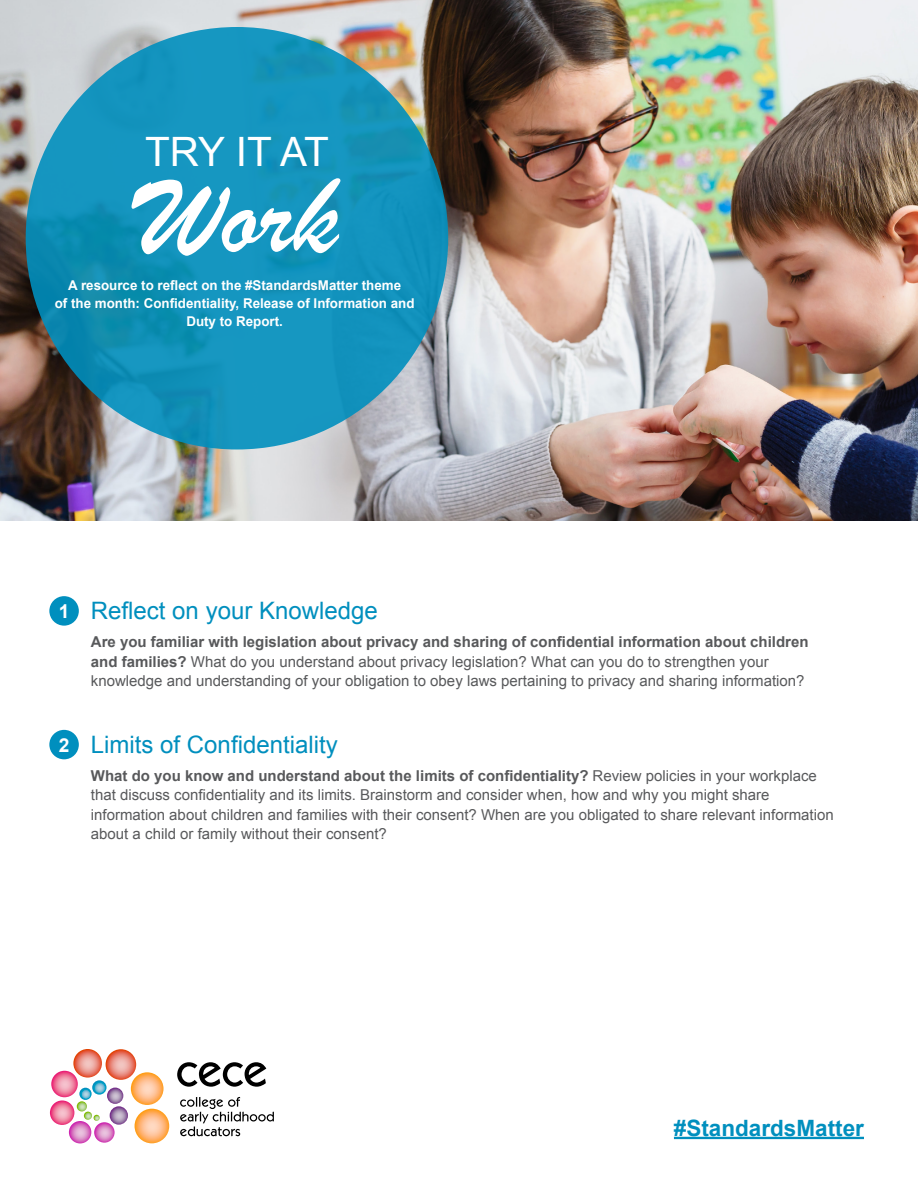
<style>
.page{position:relative;width:918px;height:1188px;background:#fff}
.page>*{position:absolute;margin:0;border:0;box-sizing:border-box;transform-origin:0 0}
.t1{font:120px "Brush Script";color:#fff}
.t2{font:40.5px "Arial";letter-spacing:-.01em;color:#fff}
.t3{font:24px "Arial";color:#008fbe}
.t4{font:700 22.5px "Arial";color:#008fbe}
.t5{font:700 19.2px "Arial";color:#fff}
.t6{font:15px/19.5px "Arial";color:#58595b}
.t7{font:700 13.5px/18px "Arial";color:#fff;text-align:center}
.s1{font-weight:700}
</style>
<div class="page">
<img style="left:0;top:0;width:918px;height:521px">
<svg style="left:106px;top:1049px;width:30px;height:31px"></svg>
<svg style="left:131px;top:1072px;width:33px;height:33px"></svg>
<svg style="left:135px;top:1109px;width:34px;height:34px"></svg>
<svg style="left:73px;top:1049px;width:29px;height:29px"></svg>
<svg style="left:51px;top:1071px;width:27px;height:26px"></svg>
<svg style="left:50px;top:1100px;width:24px;height:25px"></svg>
<svg style="left:69px;top:1121px;width:22px;height:22px"></svg>
<svg style="left:94px;top:1122px;width:21px;height:21px"></svg>
<svg style="left:110px;top:1106px;width:18px;height:19px"></svg>
<svg style="left:107px;top:1088px;width:16px;height:16px"></svg>
<svg style="left:92px;top:1080px;width:15px;height:15px"></svg>
<svg style="left:77px;top:1088px;width:23px;height:33px"></svg>
<svg style="left:177px;top:1062px;width:89px;height:25px"></svg>
<svg style="left:180px;top:1097px;width:94px;height:39px"></svg>
<hr style="left:674px;top:1137px;width:190px;height:2px;background:#008fbe">
<svg style="left:26px;top:27px;width:422px;height:422px;background:#1292bb"></svg>
<div style="left:49px;top:596px;width:30px;height:30px;background:#008fbe;border-radius:50%"></div>
<div style="left:49px;top:730px;width:30px;height:29px;background:#008fbe;border-radius:50%"></div>
<h2 class="t2" style="left:145px;top:126px;width:185px">TRY IT AT</h2>
<h1 class="t1" style="left:136px;top:142px;width:203px">Work</h1>
<p class="t7" style="left:55px;top:277px;width:361px">A resource to reflect on the #StandardsMatter theme<br>of the month: Confidentiality, Release of Information and<br>Duty to Report.</p>
<p class="t5" style="left:59px;top:598px;width:12px">1</p>
<p class="t5" style="left:59px;top:732px;width:12px">2</p>
<h3 class="t3" style="left:91px;top:595px;width:288px">Reflect on your Knowledge</h3>
<p class="t6" style="left:91px;top:632px;width:719px"><span class="s1">Are you familiar with legislation about privacy and sharing of confidential information about children and families?</span> What do you understand about privacy legislation? What can you do to strengthen your knowledge and understanding of your obligation to obey laws pertaining to privacy and sharing information?</p>
<h3 class="t3" style="left:91px;top:729px;width:248px">Limits of Confidentiality</h3>
<p class="t6" style="left:91px;top:766px;width:744px"><span class="s1">What do you know and understand about the limits of confidentiality?</span> Review policies in your workplace that discuss confidentiality and its limits. Brainstorm and consider when, how and why you might share information about children and families with their consent? When are you obligated to share relevant information about a child or family without their consent?</p>
<h3 class="t4" style="left:674px;top:1113px;width:192px">#StandardsMatter</h3>
</div>
